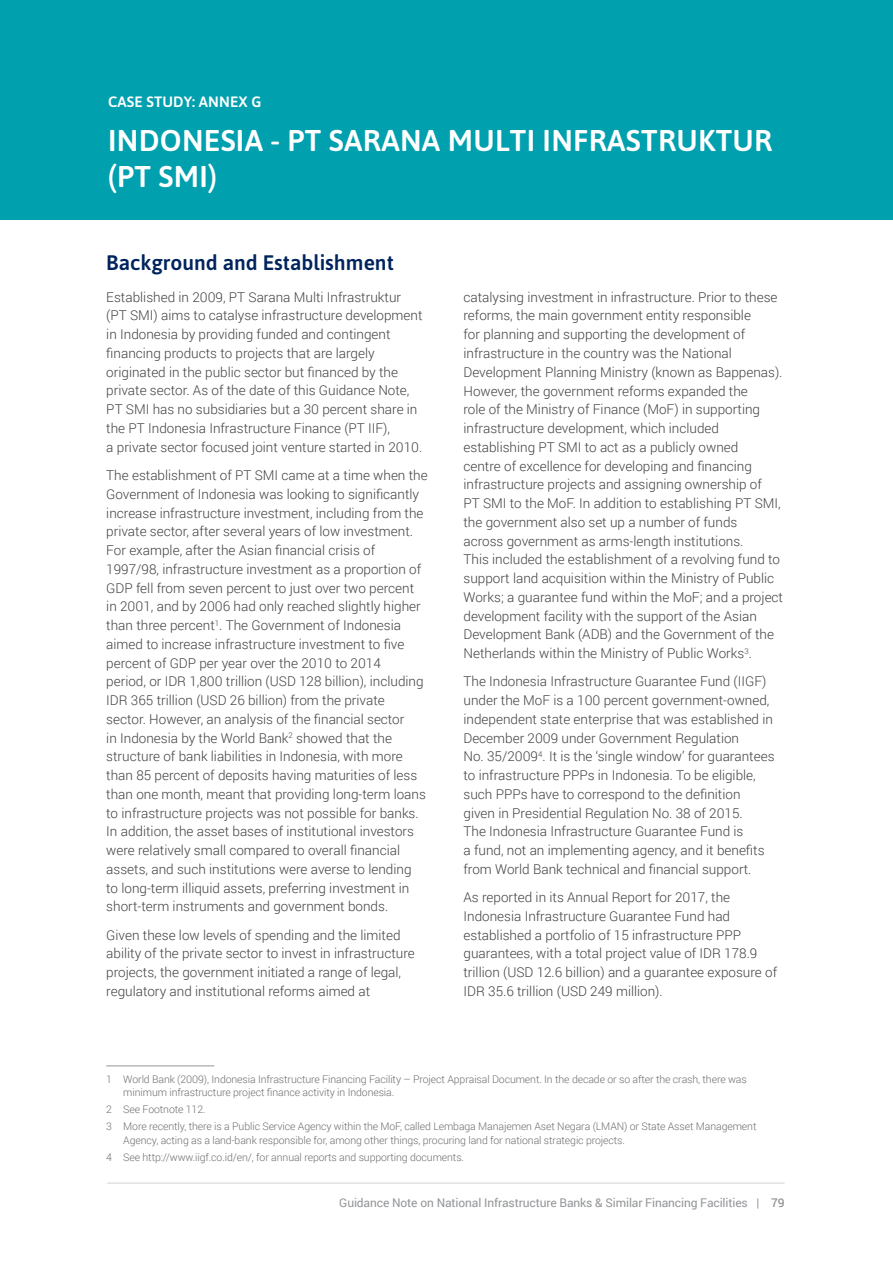
<style>
.page{position:relative;width:893px;height:1263px;background:#fff}
.page>*{position:absolute;margin:0;border:0;box-sizing:border-box;transform-origin:0 0}
.t1{font:500 30px/36px "Asap";letter-spacing:.01em;color:#fff}
.t2{font:500 21px "Asap";color:#00245d}
.t3{font:500 15px "Asap";letter-spacing:.01em;color:#fff}
.t4{font:300 13.5px/18.8px "Roboto";color:#414042}
.t5{font:12px "Roboto";letter-spacing:-.01em;color:#939598}
.t6{font:300 10.5px/17px "Roboto";letter-spacing:-.01em;color:#6d6e71}
.s1{font-weight:500}
</style>
<div class="page">
<div style="left:0;top:0;width:893px;height:219px;background:#00a0af"></div>
<hr style="left:106px;top:1065px;width:108px;height:1px;background:#939598">
<hr style="left:107px;top:1183px;width:677px;height:1px;background:#d1d3d4">
<p class="t3" style="left:108px;top:91px;width:155px">CASE STUDY: ANNEX G</p>
<h1 class="t1" style="left:108px;top:121px;width:666px">INDONESIA - PT SARANA MULTI INFRASTRUKTUR (PT SMI)</h1>
<h2 class="t2" style="left:106px;top:249px;width:289px">Background and Establishment</h2>
<p class="t4" style="left:106px;top:287px;width:318px">Established in 2009, PT Sarana Multi Infrastruktur (PT SMI) aims to catalyse infrastructure development in Indonesia by providing funded and contingent financing products to projects that are largely originated in the public sector but financed by the private sector. As of the date of this Guidance Note, PT SMI has no subsidiaries but a 30 percent share in the PT Indonesia Infrastructure Finance (PT IIF),<br>a private sector focused joint venture started in 2010.</p>
<p class="t4" style="left:106px;top:465px;width:323px">The establishment of PT SMI came at a time when the Government of Indonesia was looking to significantly increase infrastructure investment, including from the private sector, after several years of low investment.<br>For example, after the Asian financial crisis of 1997/98, infrastructure investment as a proportion of GDP fell from seven percent to just over two percent in 2001, and by 2006 had only reached slightly higher than three percent<sup>1</sup>. The Government of Indonesia aimed to increase infrastructure investment to five percent of GDP per year over the 2010 to 2014<br>period, or IDR 1,800 trillion (USD 128 billion), including IDR 365 trillion (USD 26 billion) from the private sector. However, an analysis of the financial sector<br>in Indonesia by the World Bank<sup>2</sup> showed that the structure of bank liabilities in Indonesia, with more than 85 percent of deposits having maturities of less than one month, meant that providing long-term loans to infrastructure projects was not possible for banks.<br>In addition, the asset bases of institutional investors were relatively small compared to overall financial assets, and such institutions were averse to lending<br>to long-term illiquid assets, preferring investment in short-term instruments and government bonds.</p>
<p class="t4" style="left:106px;top:925px;width:310px">Given these low levels of spending and the limited ability of the private sector to invest in infrastructure projects, the government initiated a range of legal, regulatory and institutional reforms aimed at</p>
<p class="t4" style="left:463px;top:287px;width:321px">catalysing investment in infrastructure. Prior to these reforms, the main government entity responsible<br>for planning and supporting the development of infrastructure in the country was the National Development Planning Ministry (known as Bappenas).<br>However, the government reforms expanded the<br>role of the Ministry of Finance (MoF) in supporting infrastructure development, which included establishing PT SMI to act as a publicly owned<br>centre of excellence for developing and financing infrastructure projects and assigning ownership of<br>PT SMI to the MoF. In addition to establishing PT SMI, the government also set up a number of funds<br>across government as arms-length institutions.<br>This included the establishment of a revolving fund to support land acquisition within the Ministry of Public Works; a guarantee fund within the MoF; and a project development facility with the support of the Asian Development Bank (ADB) and the Government of the Netherlands within the Ministry of Public Works<sup>3</sup>.</p>
<p class="t4" style="left:463px;top:672px;width:313px">The Indonesia Infrastructure Guarantee Fund (IIGF) under the MoF is a 100 percent government-owned, independent state enterprise that was established in December 2009 under Government Regulation<br>No. 35/2009<sup>4</sup>. It is the ‘single window’ for guarantees to infrastructure PPPs in Indonesia. To be eligible, such PPPs have to correspond to the definition given in Presidential Regulation No. 38 of 2015.<br>The Indonesia Infrastructure Guarantee Fund is<br>a fund, not an implementing agency, and it benefits from World Bank technical and financial support.</p>
<p class="t4" style="left:463px;top:887px;width:315px">As reported in its Annual Report for 2017, the Indonesia Infrastructure Guarantee Fund had established a portfolio of 15 infrastructure PPP guarantees, with a total project value of IDR 178.9 trillion (USD 12.6 billion) and a guarantee exposure of IDR 35.6 trillion (USD 249 million).</p>
<p class="t6" style="left:123px;top:1072px;width:625px;line-height:13.5px;text-indent:-17px">1 World Bank (2009), Indonesia Infrastructure Financing Facility – Project Appraisal Document. In the decade or so after the crash, there was minimum infrastructure project finance activity in Indonesia.</p>
<p class="t6" style="left:106px;top:1101px;width:652px">2 See Footnote 112.<br>3 More recently, there is a Public Service Agency within the MoF, called Lembaga Manajemen Aset Negara (LMAN) or State Asset Management</p>
<p class="t6" style="left:106px;top:1131px;width:520px;text-indent:17px">Agency, acting as a land-bank responsible for, among other things, procuring land for national strategic projects.<br>4 See http://www.iigf.co.id/en/, for annual reports and supporting documents.</p>
<p class="t5" style="left:339px;top:1194px;width:447px">Guidance Note on National Infrastructure Banks &amp; Similar Financing Facilities | <span class="s1">79</span></p>
</div>
